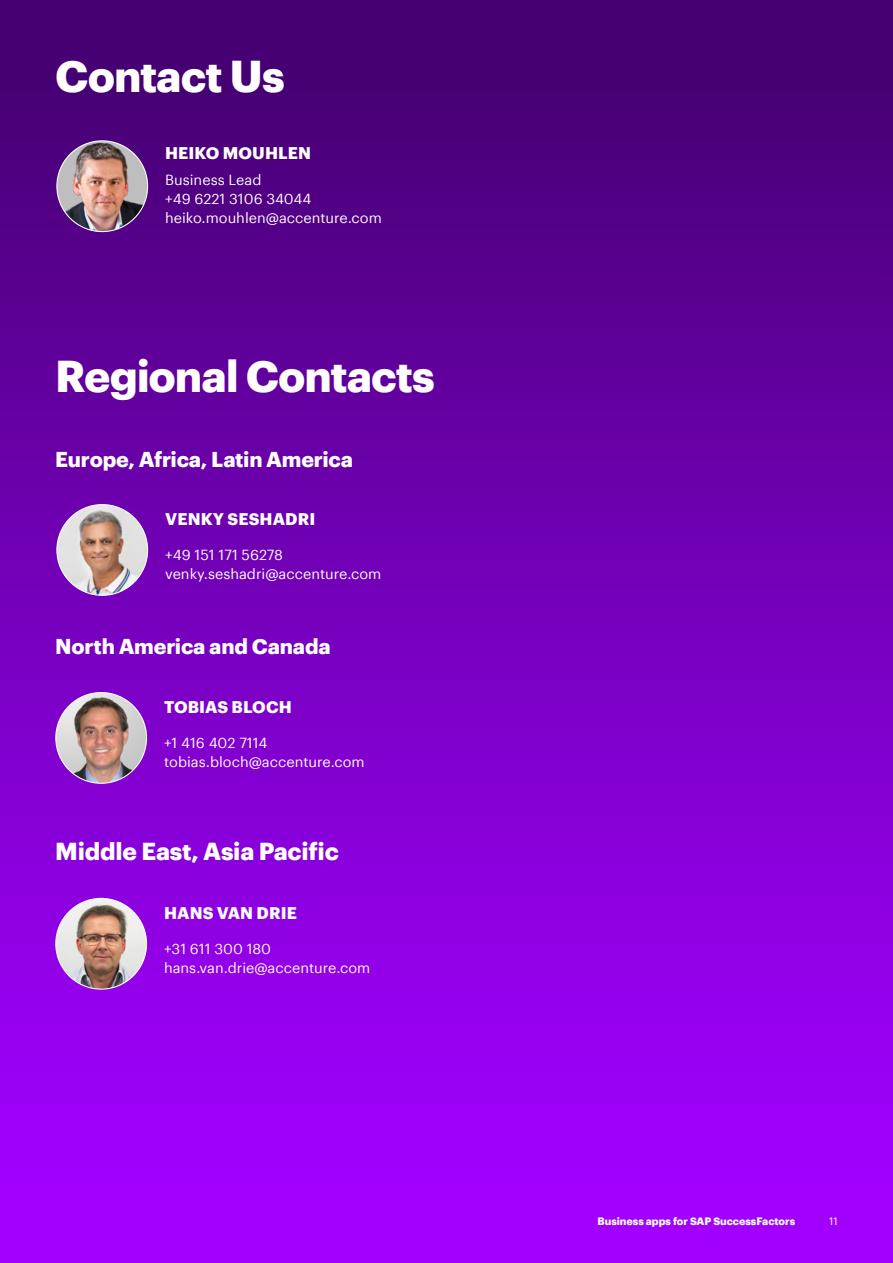
<style>
.page{position:relative;width:893px;height:1263px;background:#fff}
.page>*{position:absolute;margin:0;border:0;box-sizing:border-box;transform-origin:0 0}
.head_l1{font:700 43.5px "Graphik";letter-spacing:-.025em;color:#fff}
.Leader{font:700 24px "Graphik";letter-spacing:-.01em;color:#fff}
.Subline{font:700 21px "Graphik";letter-spacing:-.01em;color:#fff}
.Quote_author{font:700 16.5px "Graphik";letter-spacing:.005em;color:#fff}
.Body_Text{font:14.25px "Graphik";color:#fff}
.Pagina_left_bold{font:700 10.5px "Graphik";letter-spacing:-.005em;color:#fff}
.t1{font:10.5px "Graphik";color:#fff}
</style>
<div class="page">
<div style="left:0;top:0;width:893px;height:1263px;background:linear-gradient(to bottom,#43006e,#a900ff)"></div>
<img style="left:56px;top:692px;width:91px;height:91px;border-radius:45px">
<img style="left:57px;top:505px;width:91px;height:90px;border-radius:45px">
<img style="left:57px;top:141px;width:91px;height:91px;border-radius:45px">
<img style="left:56px;top:898px;width:91px;height:91px;border-radius:45px">
<p class="head_l1" style="left:55px;top:42px;width:231px">Contact Us</p>
<p class="Quote_author" style="left:165px;top:140px;width:147px">HEIKO MOUHLEN</p>
<p class="Body_Text" style="left:165px;top:169px;width:98px">Business Lead</p>
<p class="Body_Text" style="left:165px;top:188px;width:148px">+49 6221 3106 34044</p>
<p class="Body_Text" style="left:165px;top:207px;width:218px">heiko.mouhlen@accenture.com</p>
<p class="head_l1" style="left:55px;top:342px;width:381px">Regional Contacts</p>
<p class="Subline" style="left:55px;top:443px;width:299px">Europe, Africa, Latin America</p>
<p class="Quote_author" style="left:165px;top:506px;width:152px">VENKY SESHADRI</p>
<p class="Body_Text" style="left:165px;top:544px;width:119px">+49 151 171 56278</p>
<p class="Body_Text" style="left:165px;top:563px;width:218px">venky.seshadri@accenture.com</p>
<p class="Subline" style="left:55px;top:630px;width:277px">North America and Canada</p>
<p class="Quote_author" style="left:164px;top:694px;width:129px">TOBIAS BLOCH</p>
<p class="Body_Text" style="left:164px;top:732px;width:105px">+1 416 402 7114</p>
<p class="Body_Text" style="left:164px;top:751px;width:202px">tobias.bloch@accenture.com</p>
<p class="Leader" style="left:55px;top:833px;width:285px">Middle East, Asia Pacific</p>
<p class="Quote_author" style="left:164px;top:900px;width:134px">HANS VAN DRIE</p>
<p class="Body_Text" style="left:164px;top:938px;width:109px">+31 611 300 180</p>
<p class="Body_Text" style="left:164px;top:957px;width:208px">hans.van.drie@accenture.com</p>
<p class="Pagina_left_bold" style="left:598px;top:1213px;width:199px">Business apps for SAP SuccessFactors</p>
<p class="t1" style="left:829px;top:1213px;width:10px">11</p>
</div>
